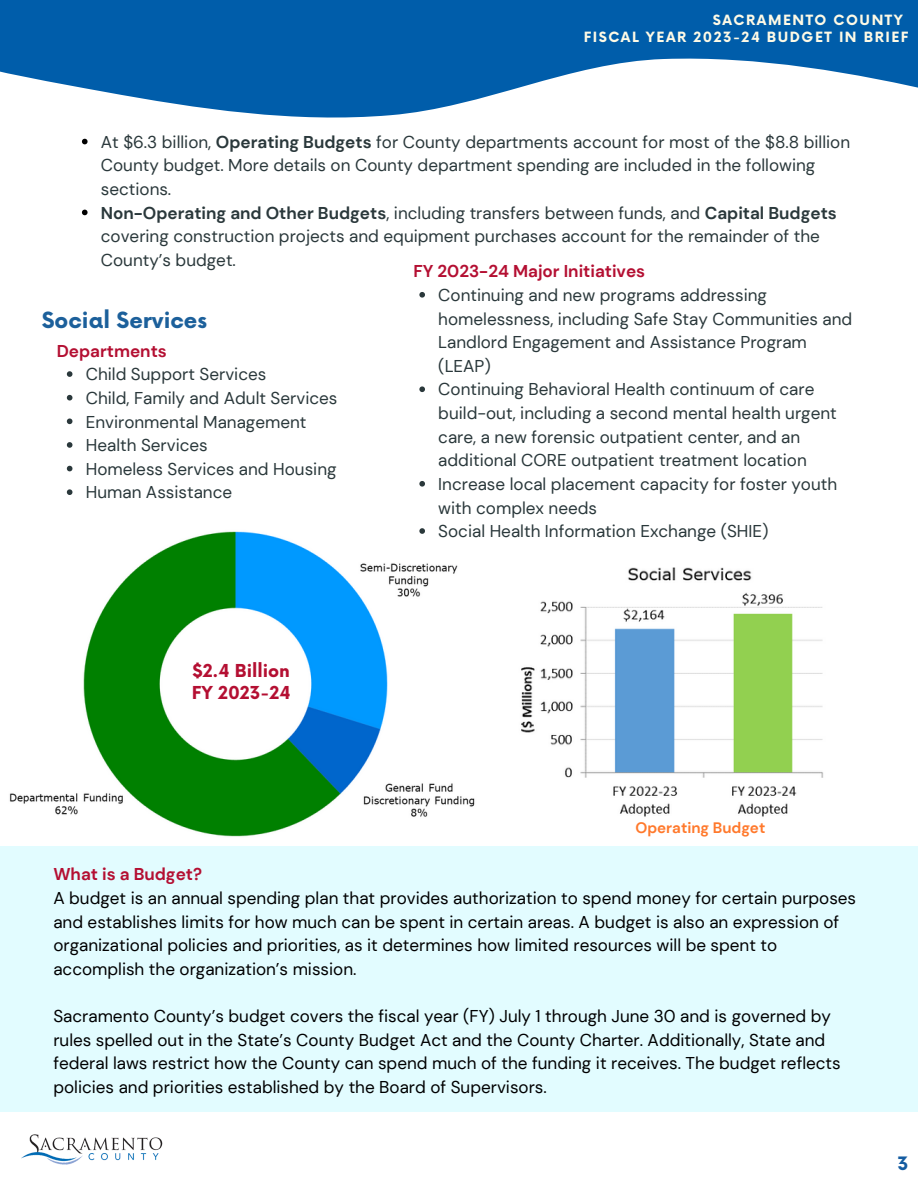
<style>
.page{position:relative;width:918px;height:1188px;background:#fff}
.page>*{position:absolute;margin:0;border:0;box-sizing:border-box;transform-origin:0 0}
.t1{font:700 21.75px "Now";color:#1c609b}
.t2{font:700 18px "Now";color:#145ca1}
.t3{font:700 17.4px "Now";color:#b40f32}
.t4{font:17.1px/23.7px "DM Sans";color:#2a383b}
.t5{font:17.1px/23.7px "DM Sans";color:#000}
.t6{font:700 17.1px "DM Sans";color:#b40f32}
.t7{font:700 15.15px "DM Sans";color:#ff792c}
.t8{font:700 13.8px "Now";letter-spacing:.11em;color:#fefae6}
.s1{font-weight:700}
</style>
<div class="page">
<svg style="left:0;top:0;width:918px;height:118px;fill:#005daa"></svg>
<img style="left:21px;top:1134px;width:142px;height:31px">
<div style="left:0;top:846px;width:918px;height:266px;background:#e2fcff"></div>
<img style="left:628px;top:567px;width:124px;height:14px">
<img style="left:521px;top:592px;width:302px;height:225px">
<img style="left:9px;top:531px;width:466px;height:306px">
<svg style="left:82px;top:139px;width:6px;height:5px"></svg>
<svg style="left:82px;top:210px;width:6px;height:5px"></svg>
<svg style="left:67px;top:371px;width:5px;height:6px"></svg>
<svg style="left:67px;top:395px;width:5px;height:6px"></svg>
<svg style="left:67px;top:419px;width:5px;height:5px"></svg>
<svg style="left:67px;top:442px;width:5px;height:6px"></svg>
<svg style="left:67px;top:466px;width:5px;height:5px"></svg>
<svg style="left:67px;top:489px;width:5px;height:6px"></svg>
<svg style="left:419px;top:292px;width:6px;height:6px"></svg>
<svg style="left:419px;top:386px;width:6px;height:6px"></svg>
<svg style="left:419px;top:481px;width:6px;height:6px"></svg>
<svg style="left:419px;top:528px;width:6px;height:6px"></svg>
<p class="t8" style="left:713px;top:13px;width:191px">SACRAMENTO COUNTY</p>
<p class="t8" style="left:584px;top:30px;width:326px">FISCAL YEAR 2023-24 BUDGET IN BRIEF</p>
<p class="t4" style="left:101px;top:130px;width:751px">At $6.3 billion, <span class="s1">Operating Budgets</span> for County departments account for most of the $8.8 billion<br>County budget. More details on County department spending are included in the following sections.</p>
<p class="t4" style="left:101px;top:201px;width:738px"><span class="s1">Non-Operating and Other Budgets</span>, including transfers between funds, and <span class="s1">Capital Budgets </span>covering construction projects and equipment purchases account for the remainder of the<br>County’s budget.</p>
<p class="t6" style="left:413px;top:260px;width:233px">FY 2023-24 Major Initiatives</p>
<p class="t1" style="left:42px;top:308px;width:167px">Social Services</p>
<p class="t4" style="left:86px;top:363px;width:182px">Child Support Services</p>
<p class="t4" style="left:86px;top:386px;width:253px">Child, Family and Adult Services</p>
<p class="t4" style="left:86px;top:410px;width:222px">Environmental Management</p>
<p class="t4" style="left:86px;top:433px;width:124px">Health Services</p>
<p class="t4" style="left:86px;top:457px;width:252px">Homeless Services and Housing</p>
<p class="t4" style="left:86px;top:481px;width:148px">Human Assistance</p>
<p class="t6" style="left:57px;top:340px;width:112px">Departments</p>
<p class="t3" style="left:192px;top:661px;width:99px">$2.4 Billion</p>
<p class="t3" style="left:192px;top:683px;width:100px">FY 2023-24</p>
<p class="t4" style="left:438px;top:283px;width:416px">Continuing and new programs addressing homelessness, including Safe Stay Communities and Landlord Engagement and Assistance Program (LEAP)</p>
<p class="t4" style="left:438px;top:378px;width:400px">Continuing Behavioral Health continuum of care build-out, including a second mental health urgent care, a new forensic outpatient center, and an additional CORE outpatient treatment location</p>
<p class="t4" style="left:438px;top:472px;width:400px">Increase local placement capacity for foster youth with complex needs</p>
<p class="t4" style="left:438px;top:520px;width:332px">Social Health Information Exchange (SHIE)</p>
<p class="t7" style="left:635px;top:818px;width:131px">Operating Budget</p>
<p class="t6" style="left:53px;top:863px;width:150px">What is a Budget?</p>
<p class="t5" style="left:53px;top:886px;width:804px">A budget is an annual spending plan that provides authorization to spend money for certain purposes and establishes limits for how much can be spent in certain areas. A budget is also an expression of organizational policies and priorities, as it determines how limited resources will be spent to accomplish the organization’s mission.</p>
<p class="t5" style="left:53px;top:1004px;width:789px">Sacramento County’s budget covers the fiscal year (FY) July 1 through June 30 and is governed by rules spelled out in the State’s County Budget Act and the County Charter. Additionally, State and federal laws restrict how the County can spend much of the funding it receives. The budget reflects policies and priorities established by the Board of Supervisors.</p>
<p class="t2" style="left:897px;top:1154px;width:13px">3</p>
</div>
